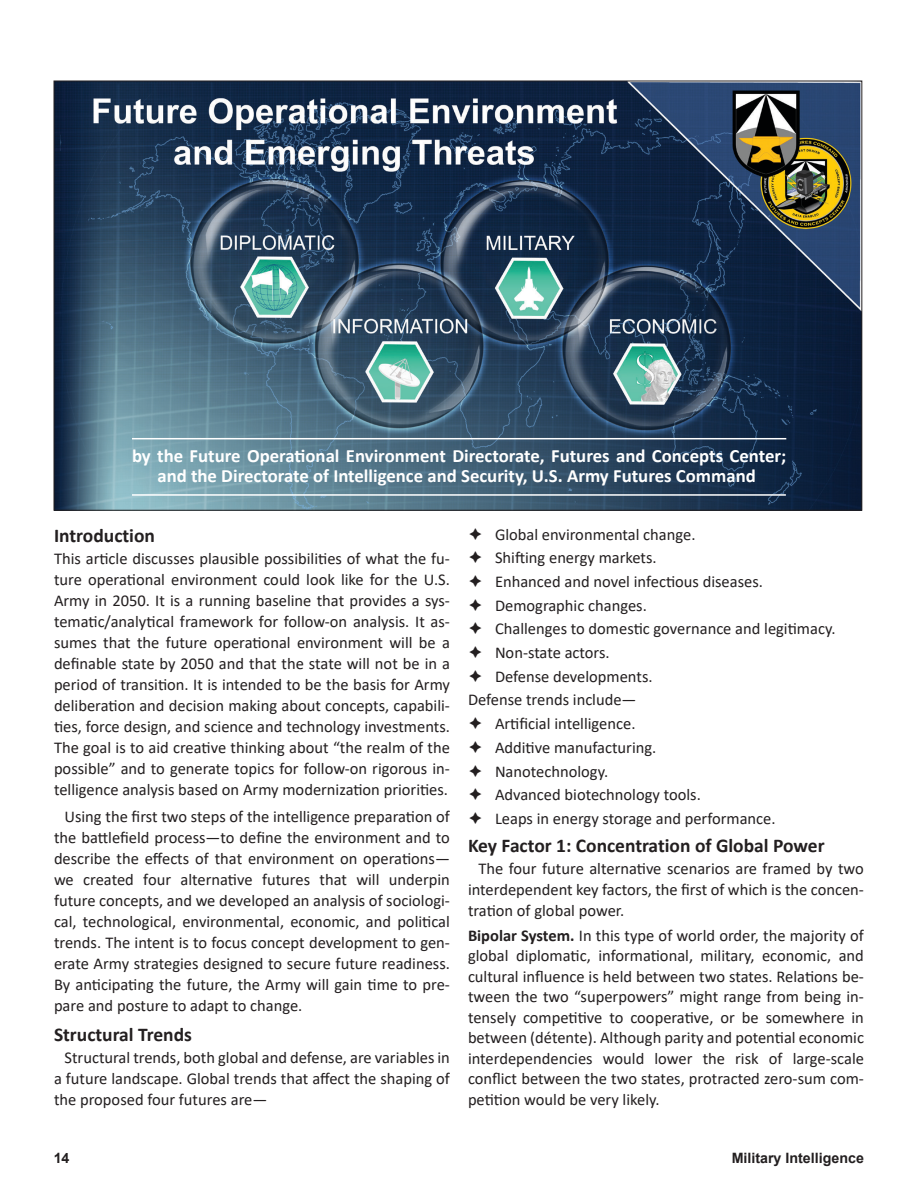
<style>
.page{position:relative;width:918px;height:1188px;background:#fff}
.page>*{position:absolute;margin:0;border:0;box-sizing:border-box;transform-origin:0 0}
.t1{font:700 19.5px "Calibri";color:#231f20}
.Byline_White{font:700 18.75px/20.2px "Calibri";color:#fff;text-align:center}
.First_Paragraph{font:16.5px/21px "Calibri";color:#231f20;text-align:justify}
.Body_Text{font:16.5px/21px "Calibri";color:#231f20;text-align:justify}
.t2{font:700 14.25px "Arial";color:#231f20}
.s1{font-weight:700}
</style>
<div class="page">
<img style="left:56px;top:83px;width:804px;height:426px">
<hr style="left:132px;top:438px;width:654px;height:1px;background:#fff">
<hr style="left:132px;top:494px;width:654px;height:2px;background:#fff">
<p class="Byline_White" style="left:132px;top:445px;width:656px">by the Future Operational Environment Directorate, Futures and Concepts Center; and the Directorate of Intelligence and Security, U.S. Army Futures Command</p>
<p class="t1" style="left:54px;top:521px;width:103px">Introduction</p>
<p class="First_Paragraph" style="left:54px;top:548px;width:398px">This article discusses plausible possibilities of what the fu&shy;ture operational environment could look like for the U.S.<br>Army in 2050. It is a running baseline that provides a sys&shy;tematic/analytical framework for follow-on analysis. It as&shy;sumes that the future operational environment will be a definable state by 2050 and that the state will not be in a period of transition. It is intended to be the basis for Army deliberation and decision making about concepts, capabili&shy;ties, force design, and science and technology investments.<br>The goal is to aid creative thinking about “the realm of the possible” and to generate topics for follow-on rigorous in&shy;telligence analysis based on Army modernization priorities.</p>
<p class="Body_Text" style="left:54px;top:806px;width:397px;text-indent:10px">Using the first two steps of the intelligence preparation of the battlefield process—to define the environment and to describe the effects of that environment on operations— we created four alternative futures that will underpin future concepts, and we developed an analysis of sociologi&shy;cal, technological, environmental, economic, and political trends. The intent is to focus concept development to gen&shy;erate Army strategies designed to secure future readiness.<br>By anticipating the future, the Army will gain time to pre&shy;pare and posture to adapt to change.</p>
<p class="t1" style="left:54px;top:1021px;width:139px">Structural Trends</p>
<p class="Body_Text" style="left:54px;top:1047px;width:397px;text-indent:10px">Structural trends, both global and defense, are variables in a future landscape. Global trends that affect the shaping of the proposed four futures are—</p>
<p class="First_Paragraph" style="left:495px;top:523px;width:202px">Global environmental change.</p>
<p class="First_Paragraph" style="left:495px;top:547px;width:163px">Shifting energy markets.</p>
<p class="First_Paragraph" style="left:495px;top:571px;width:270px">Enhanced and novel infectious diseases.</p>
<p class="First_Paragraph" style="left:495px;top:594px;width:153px">Demographic changes.</p>
<p class="First_Paragraph" style="left:495px;top:618px;width:342px">Challenges to domestic governance and legitimacy.</p>
<p class="First_Paragraph" style="left:495px;top:642px;width:116px">Non-state actors.</p>
<p class="First_Paragraph" style="left:495px;top:665px;width:159px">Defense developments.</p>
<p class="First_Paragraph" style="left:468px;top:689px;width:170px">Defense trends include—</p>
<p class="First_Paragraph" style="left:495px;top:713px;width:142px">Artificial intelligence.</p>
<p class="First_Paragraph" style="left:495px;top:736px;width:163px">Additive manufacturing.</p>
<p class="First_Paragraph" style="left:495px;top:760px;width:115px">Nanotechnology.</p>
<p class="First_Paragraph" style="left:495px;top:784px;width:207px">Advanced biotechnology tools.</p>
<p class="First_Paragraph" style="left:495px;top:808px;width:282px">Leaps in energy storage and performance.</p>
<p class="t1" style="left:468px;top:832px;width:358px">Key Factor 1: Concentration of Global Power</p>
<p class="Body_Text" style="left:468px;top:858px;width:397px;line-height:20.5px;text-indent:10px">The four future alternative scenarios are framed by two interdependent key factors, the first of which is the concen&shy;tration of global power.</p>
<p class="First_Paragraph" style="left:468px;top:924px;width:397px;line-height:20.5px"><span class="s1">Bipolar System.</span> In this type of world order, the majority of global diplomatic, informational, military, economic, and cultural influence is held between two states. Relations be&shy;tween the two “superpowers” might range from being in&shy;tensely competitive to cooperative, or be somewhere in between (détente). Although parity and potential economic interdependencies would lower the risk of large-scale conflict between the two states, protracted zero-sum com&shy;petition would be very likely.</p>
<p class="t2" style="left:54px;top:1148px;width:17px">14</p>
<p class="t2" style="left:732px;top:1148px;width:134px">Military Intelligence</p>
</div>
